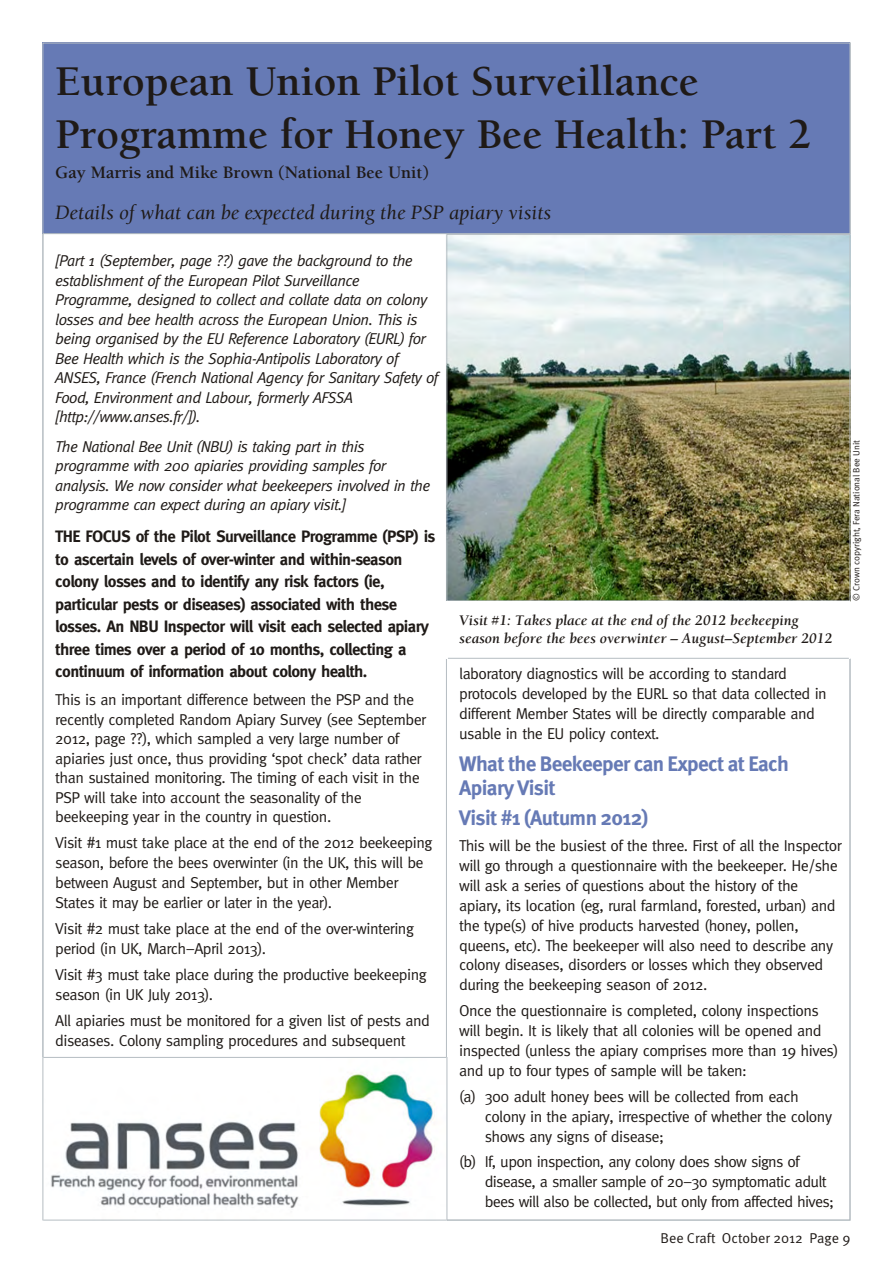
<style>
.page{position:relative;width:894px;height:1263px;background:#fff}
.page>*{position:absolute;margin:0;border:0;box-sizing:border-box;transform-origin:0 0}
.t1{font:700 43.5px/52.5px "Berkeley LT";color:#1f1a17}
.t2{font:700 21px/24px "Meta";letter-spacing:-.03em;color:#667ab5}
.t3{font:italic 21px "Berkeley LT";color:#1f1a17}
.t4{font:700 18px "Berkeley LT";color:#1f1a17}
.t5{font:700 16.5px/22.5px "Meta";letter-spacing:-.04em;color:#1f1a17}
.t6{font:15.75px/20px "Meta Normal";letter-spacing:-.035em;color:#1f1a17}
.t7{font:italic 15.75px/19.5px "Meta Normal";letter-spacing:-.035em;color:#1f1a17}
.t8{font:italic 700 15px/18px "Berkeley LT";color:#1f1a17}
.t9{font:14.25px "Meta Normal";color:#1f1a17}
.t10{font:9px "Meta Normal";color:#1f1a17}
</style>
<div class="page">
<hr style="left:446px;top:234px;width:1px;height:986px;background:#b5bdc2">
<div style="left:43px;top:43px;width:807px;height:191px;background:#667ab5"></div>
<div style="left:43px;top:43px;width:807px;height:191px;border:1px solid #b5bdc2"></div>
<img style="left:448px;top:236px;width:400px;height:363px">
<div style="left:446px;top:234px;width:404px;height:367px;border:1px solid #b5bdc2"></div>
<hr style="left:448px;top:658px;width:401px;height:1px;background:#b5bdc2">
<hr style="left:445px;top:601px;width:3px;height:58px;background:#fff">
<img style="left:44px;top:1058px;width:403px;height:162px">
<hr style="left:43px;top:1057px;width:404px;height:1px;background:#b5bdc2">
<hr style="left:447px;top:1057px;width:1px;height:163px;background:#b5bdc2">
<hr style="left:43px;top:1220px;width:404px;height:1px;background:#b5bdc2">
<hr style="left:43px;top:1057px;width:1px;height:163px;background:#b5bdc2">
<h1 class="t1" style="left:55px;top:58px;width:758px">European Union Pilot Surveillance<br>Programme for Honey Bee Health: Part 2</h1>
<p class="t4" style="left:55px;top:164px;width:375px">Gay Marris and Mike Brown (National Bee Unit)</p>
<h2 class="t3" style="left:55px;top:203px;width:498px">Details of what can be expected during the PSP apiary visits</h2>
<p class="t7" style="left:55px;top:251px;width:384px">[Part 1 (September, page ??) gave the background to the establishment of the European Pilot Surveillance Programme, designed to collect and collate data on colony losses and bee health across the European Union. This is being organised by the EU Reference Laboratory (EURL) for Bee Health which is the Sophia-Antipolis Laboratory of ANSES, France (French National Agency for Sanitary Safety of Food, Environment and Labour, formerly AFSSA [http://www.anses.fr/]).</p>
<p class="t7" style="left:55px;top:436px;width:376px">The National Bee Unit (NBU) is taking part in this programme with 200 apiaries providing samples for analysis. We now consider what beekeepers involved in the programme can expect during an apiary visit.]</p>
<p class="t5" style="left:55px;top:525px;width:382px">THE FOCUS of the Pilot Surveillance Programme (PSP) is to ascertain levels of over-winter and within-season colony losses and to identify any risk factors (ie, particular pests or diseases) associated with these losses. An NBU Inspector will visit each selected apiary three times over a period of 10 months, collecting a continuum of information about colony health.</p>
<p class="t6" style="left:55px;top:690px;width:372px;line-height:19.5px">This is an important difference between the PSP and the recently completed Random Apiary Survey (see September 2012, page ??), which sampled a very large number of apiaries just once, thus providing ‘spot check’ data rather than sustained monitoring. The timing of each visit in the PSP will take into account the seasonality of the beekeeping year in the country in question.</p>
<p class="t6" style="left:55px;top:832px;width:379px">Visit #1 must take place at the end of the 2012 beekeeping season, before the bees overwinter (in the UK, this will be between August and September, but in other Member States it may be earlier or later in the year).</p>
<p class="t6" style="left:55px;top:918px;width:360px">Visit #2 must take place at the end of the over-wintering period (in UK, March–April 2013).</p>
<p class="t6" style="left:55px;top:964px;width:373px">Visit #3 must take place during the productive beekeeping season (in UK July 2013).</p>
<p class="t6" style="left:55px;top:1010px;width:376px">All apiaries must be monitored for a given list of pests and diseases. Colony sampling procedures and subsequent</p>
<p class="t8" style="left:459px;top:613px;width:375px">Visit #1: Takes place at the end of the 2012 beekeeping season before the bees overwinter – August–September 2012</p>
<p class="t10" style="left:851px;top:601px;width:162px;rotate:-90deg">© wo r C Na r eF, t hg i r ypocn eeBl ano i t a U t i n</p>
<p class="t6" style="left:459px;top:664px;width:369px">laboratory diagnostics will be according to standard protocols developed by the EURL so that data collected in different Member States will be directly comparable and usable in the EU policy context.</p>
<h2 class="t2" style="left:459px;top:751px;width:331px">What the Beekeeper can Expect at Each<br>Apiary Visit</h2>
<h2 class="t2" style="left:459px;top:805px;width:191px">Visit #1 (Autumn 2012)</h2>
<p class="t6" style="left:459px;top:835px;width:384px">This will be the busiest of the three. First of all the Inspector will go through a questionnaire with the beekeeper. He/she will ask a series of questions about the history of the apiary, its location (eg, rural farmland, forested, urban) and the type(s) of hive products harvested (honey, pollen, queens, etc). The beekeeper will also need to describe any colony diseases, disorders or losses which they observed during the beekeeping season of 2012.</p>
<p class="t6" style="left:459px;top:1001px;width:381px">Once the questionnaire is completed, colony inspections will begin. It is likely that all colonies will be opened and inspected (unless the apiary comprises more than 19 hives) and up to four types of sample will be taken:</p>
<p class="t6" style="left:485px;top:1087px;width:349px;text-indent:-26px">(a) 300 adult honey bees will be collected from each colony in the apiary, irrespective of whether the colony shows any signs of disease;</p>
<p class="t6" style="left:485px;top:1152px;width:351px;text-indent:-26px">(b) If, upon inspection, any colony does show signs of disease, a smaller sample of 20–30 symptomatic adult bees will also be collected, but only from affected hives;</p>
<p class="t9" style="left:661px;top:1230px;width:191px">Bee Craft October 2012 Page 9</p>
</div>
